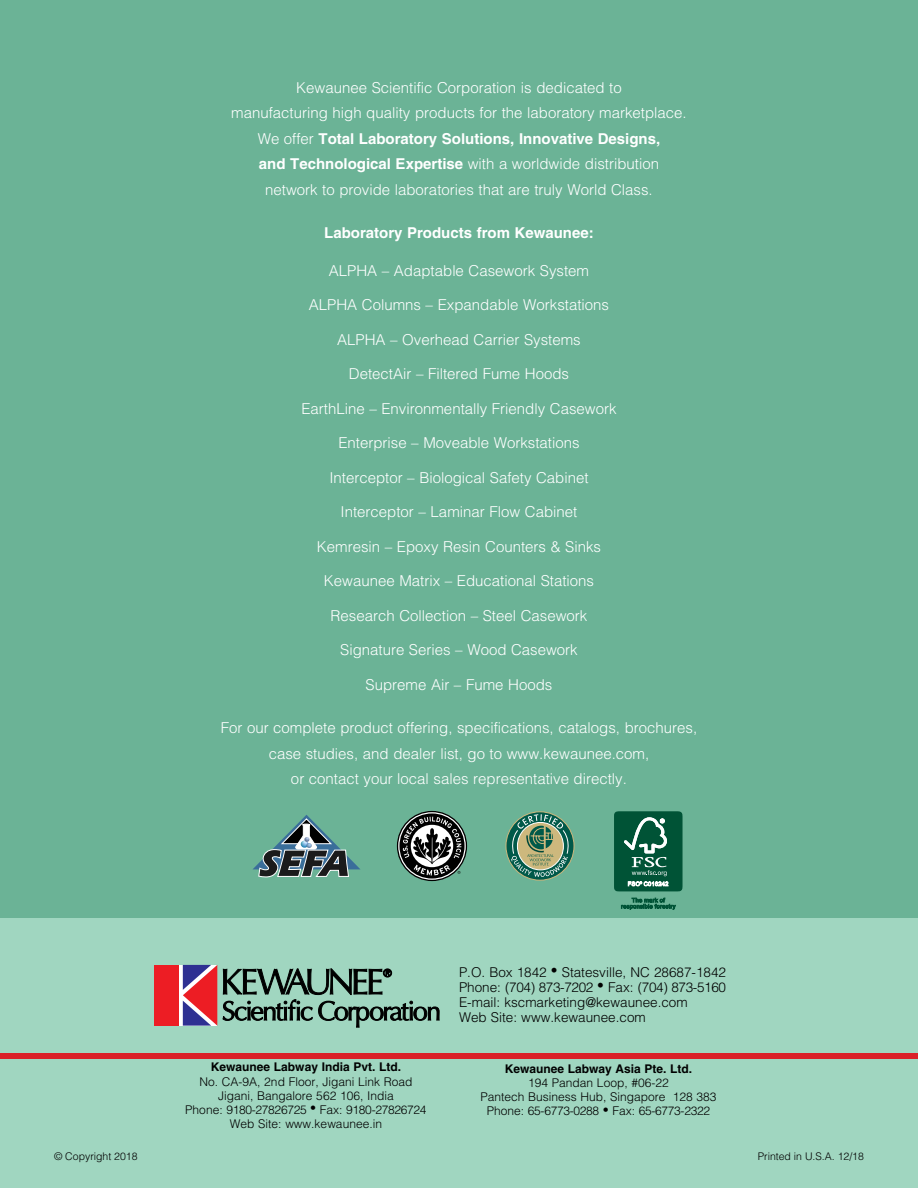
<style>
.page{position:relative;width:918px;height:1188px;background:#fff}
.page>*{position:absolute;margin:0;border:0;box-sizing:border-box;transform-origin:0 0}
.t1{font:300 15px/25.5px "Helvetica";color:#fff;text-align:center}
.t2{font:700 15px "Helvetica";color:#fff}
.t3{font:300 13.5px/15px "Helvetica";color:#000}
.t4{font:300 12px/14.2px "Helvetica";color:#000;text-align:center}
.t5{font:700 12px "Helvetica";color:#000}
.t6{font:300 10.5px "Helvetica";color:#000}
.s1{font-weight:700}
</style>
<div class="page">
<div style="left:0;top:918px;width:918px;height:270px;background:#a0d6c0"></div>
<div style="left:0;top:0;width:918px;height:918px;background:#6bb396"></div>
<div style="left:0;top:1053px;width:918px;height:6px;background:#da2128"></div>
<svg style="left:397px;top:811px;width:70px;height:70px"></svg>
<svg style="left:253px;top:815px;width:107px;height:62px"></svg>
<svg style="left:506px;top:812px;width:68px;height:68px"></svg>
<div style="left:506px;top:811px;width:68px;height:70px;border:1px solid #cdb87d;border-radius:50%"></div>
<svg style="left:510px;top:814px;width:61px;height:63px;background:#6d9476"></svg>
<div style="left:614px;top:811px;width:68px;height:80px;background:#005336;border-radius:3px"></div>
<div style="left:614px;top:812px;width:68px;height:79px;border:1px solid #005336;border-radius:4px"></div>
<svg style="left:624px;top:817px;width:44px;height:69px"></svg>
<svg style="left:621px;top:898px;width:55px;height:12px"></svg>
<svg style="left:179px;top:965px;width:4px;height:61px"></svg>
<div style="left:154px;top:965px;width:25px;height:61px;background:#ed1d24"></div>
<svg style="left:183px;top:965px;width:257px;height:63px"></svg>
<p class="t1" style="left:231px;top:75px;width:457px">Kewaunee Scientific Corporation is dedicated to<br>manufacturing high quality products for the laboratory marketplace.<br>We offer <span class="s1">Total Laboratory Solutions, Innovative Designs,<br>and Technological Expertise</span> with a worldwide distribution network to provide laboratories that are truly World Class.</p>
<p class="t2" style="left:324px;top:224px;width:271px">Laboratory Products from Kewaunee:</p>
<p class="t1" style="left:329px;top:258px;width:262px">ALPHA – Adaptable Casework System</p>
<p class="t1" style="left:309px;top:292px;width:302px">ALPHA Columns – Expandable Workstations</p>
<p class="t1" style="left:337px;top:327px;width:245px">ALPHA – Overhead Carrier Systems</p>
<p class="t1" style="left:349px;top:361px;width:222px">DetectAir – Filtered Fume Hoods</p>
<p class="t1" style="left:301px;top:396px;width:317px">EarthLine – Environmentally Friendly Casework</p>
<p class="t1" style="left:338px;top:430px;width:243px">Enterprise – Moveable Workstations</p>
<p class="t1" style="left:329px;top:465px;width:261px">Interceptor – Biological Safety Cabinet</p>
<p class="t1" style="left:341px;top:499px;width:238px">Interceptor – Laminar Flow Cabinet</p>
<p class="t1" style="left:317px;top:534px;width:286px">Kemresin – Epoxy Resin Counters &amp; Sinks</p>
<p class="t1" style="left:324px;top:568px;width:272px">Kewaunee Matrix – Educational Stations</p>
<p class="t1" style="left:331px;top:603px;width:258px">Research Collection – Steel Casework</p>
<p class="t1" style="left:340px;top:637px;width:239px">Signature Series – Wood Casework</p>
<p class="t1" style="left:366px;top:672px;width:188px">Supreme Air – Fume Hoods</p>
<p class="t1" style="left:221px;top:715px;width:478px">For our complete product offering, specifications, catalogs, brochures, case studies, and dealer list, go to www.kewaunee.com,<br>or contact your local sales representative directly.</p>
<p class="t5" style="left:211px;top:1060px;width:192px">Kewaunee Labway India Pvt. Ltd.</p>
<p class="t4" style="left:185px;top:1074px;width:243px">No. CA-9A, 2nd Floor, Jigani Link Road Jigani, Bangalore 562 106, India<br>Phone: 9180-27826725 • Fax: 9180-27826724<br>Web Site: www.kewaunee.in</p>
<p class="t3" style="left:459px;top:964px;width:269px">P.O. Box 1842 • Statesville, NC 28687-1842<br>Phone: (704) 873-7202 • Fax: (704) 873-5160<br>E-mail: kscmarketing@kewaunee.com<br>Web Site: www.kewaunee.com</p>
<p class="t5" style="left:505px;top:1061px;width:189px">Kewaunee Labway Asia Pte. Ltd.</p>
<p class="t4" style="left:480px;top:1075px;width:238px">194 Pandan Loop, #06-22<br>Pantech Business Hub, Singapore 128 383<br>Phone: 65-6773-0288 • Fax: 65-6773-2322</p>
<p class="t6" style="left:54px;top:1150px;width:85px">© Copyright 2018</p>
<p class="t6" style="left:758px;top:1150px;width:108px">Printed in U.S.A. 12/18</p>
</div>
